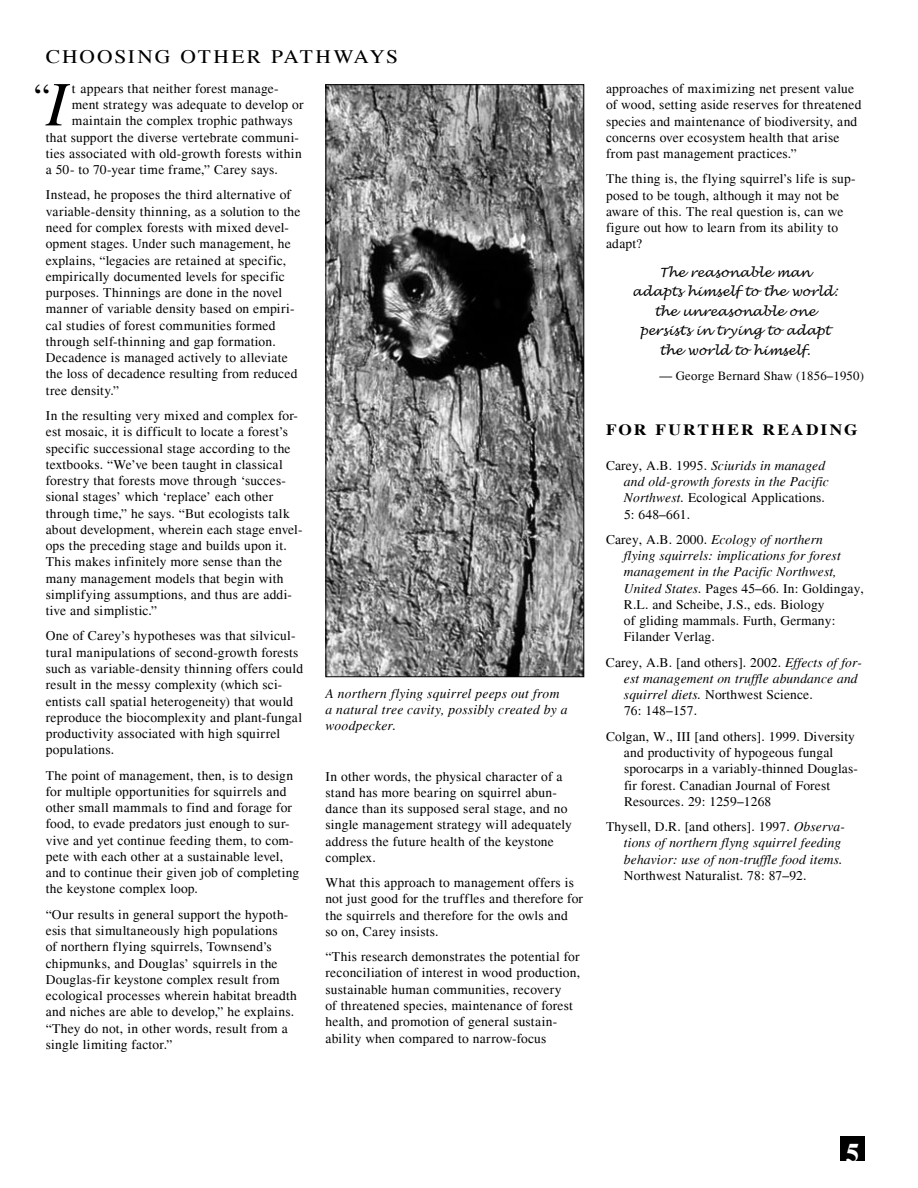
<style>
.page{position:relative;width:918px;height:1188px;background:#fff}
.page>*{position:absolute;margin:0;border:0;box-sizing:border-box;transform-origin:0 0}
.t1{font:italic 63.3px "Times";color:#000}
.t2{font:36px "Times";color:#000}
.t3{font:700 27px "Times";color:#fff}
.t4{font:19.5px "Times";letter-spacing:.09em;color:#000;scale:1.1 1}
.t5{font:700 15.75px "Times";letter-spacing:.13em;color:#000;scale:1.1 1}
.t6{font:13.5px/16.2px "Times";letter-spacing:.015em;color:#000}
.t7{font:italic 13.5px/16.2px "Times";letter-spacing:.01em;color:#000}
.t8{font:italic 12.75px/19.5px "Lucida Handwriting";letter-spacing:.015em;color:#000;text-align:center}
.t9{font:12.75px "Times";letter-spacing:.015em;color:#000}
.s1{font-style:normal}
.s2{font-style:italic}
</style>
<div class="page">
<div style="left:841px;top:1137px;width:24px;height:24px;background:#000"></div>
<img style="left:328px;top:86px;width:254px;height:589px">
<div style="left:326px;top:84px;width:258px;height:593px;border:1px solid #000"></div>
<h3 class="t4" style="left:46px;top:46px;width:322px">CHOOSING OTHER PATHWAYS</h3>
<h1 class="t1" style="left:46px;top:69px;width:23px">I</h1>
<p class="t6" style="left:72px;top:80px;width:208px">t appears that neither forest manage-</p>
<h2 class="t2" style="left:34px;top:76px;width:17px">“</h2>
<p class="t6" style="left:72px;top:97px;width:233px">ment strategy was adequate to develop or</p>
<p class="t6" style="left:72px;top:113px;width:222px">maintain the complex trophic pathways</p>
<p class="t6" style="left:46px;top:129px;width:255px">that support the diverse vertebrate communi-</p>
<p class="t6" style="left:46px;top:145px;width:258px">ties associated with old-growth forests within</p>
<p class="t6" style="left:46px;top:162px;width:234px">a 50- to 70-year time frame,” Carey says.</p>
<p class="t6" style="left:46px;top:187px;width:256px">Instead, he proposes the third alternative of variable-density thinning, as a solution to the need for complex forests with mixed devel&shy;opment stages. Under such management, he explains, “legacies are retained at specific, empirically documented levels for specific purposes. Thinnings are done in the novel manner of variable density based on empiri&shy;cal studies of forest communities formed through self-thinning and gap formation.<br>Decadence is managed actively to alleviate the loss of decadence resulting from reduced tree density.”</p>
<p class="t6" style="left:46px;top:408px;width:258px">In the resulting very mixed and complex for&shy;est mosaic, it is difficult to locate a forest’s specific successional stage according to the textbooks. “We’ve been taught in classical forestry that forests move through ‘succes&shy;sional stages’ which ‘replace’ each other through time,” he says. “But ecologists talk about development, wherein each stage envel&shy;ops the preceding stage and builds upon it.<br>This makes infinitely more sense than the many management models that begin with simplifying assumptions, and thus are addi&shy;tive and simplistic.”</p>
<p class="t6" style="left:46px;top:628px;width:259px">One of Carey’s hypotheses was that silvicul&shy;tural manipulations of second-growth forests such as variable-density thinning offers could result in the messy complexity (which sci&shy;entists call spatial heterogeneity) that would reproduce the biocomplexity and plant-fungal productivity associated with high squirrel populations.</p>
<p class="t6" style="left:46px;top:767px;width:255px">The point of management, then, is to design for multiple opportunities for squirrels and other small mammals to find and forage for food, to evade predators just enough to sur&shy;vive and yet continue feeding them, to com&shy;pete with each other at a sustainable level, and to continue their given job of completing the keystone complex loop.</p>
<p class="t6" style="left:46px;top:906px;width:253px">“Our results in general support the hypoth&shy;esis that simultaneously high populations<br>of northern flying squirrels, Townsend’s chipmunks, and Douglas’ squirrels in the Douglas-fir keystone complex result from ecological processes wherein habitat breadth and niches are able to develop,” he explains. “They do not, in other words, result from a single limiting factor.”</p>
<p class="t7" style="left:326px;top:685px;width:244px">A northern flying squirrel peeps out from a natural tree cavity, possibly created by a woodpecker.</p>
<p class="t6" style="left:325px;top:768px;width:248px">In other words, the physical character of a stand has more bearing on squirrel abun&shy;dance than its supposed seral stage, and no single management strategy will adequately address the future health of the keystone complex.</p>
<p class="t6" style="left:325px;top:875px;width:259px">What this approach to management offers is not just good for the truffles and therefore for the squirrels and therefore for the owls and so on, Carey insists.</p>
<p class="t6" style="left:325px;top:949px;width:256px">“This research demonstrates the potential for reconciliation of interest in wood production, sustainable human communities, recovery<br>of threatened species, maintenance of forest health, and promotion of general sustain&shy;ability when compared to narrow-focus</p>
<p class="t6" style="left:606px;top:81px;width:257px">approaches of maximizing net present value of wood, setting aside reserves for threatened species and maintenance of biodiversity, and concerns over ecosystem health that arise from past management practices.”</p>
<p class="t6" style="left:606px;top:171px;width:251px">The thing is, the flying squirrel’s life is sup&shy;posed to be tough, although it may not be aware of this. The real question is, can we figure out how to learn from its ability to adapt?</p>
<p class="t8" style="left:632px;top:263px;width:207px">The reasonable man<br>adapts himself to the world: the unreasonable one persists in trying to adapt the world to himself.</p>
<p class="t9" style="left:660px;top:369px;width:206px">— George Bernard Shaw (1856–1950)</p>
<p class="t5" style="left:606px;top:421px;width:230px">FOR FURTHER READING</p>
<p class="t7" style="left:624px;top:457px;width:206px;text-indent:-18px"><span class="s1">Carey, A.B. 1995.</span> Sciurids in managed and old-growth forests in the Pacific<br>Northwest. <span class="s1">Ecological Applications.<br>5: 648–661.</span></p>
<p class="t6" style="left:624px;top:531px;width:241px;text-indent:-18px">Carey, A.B. 2000. <span class="s2">Ecology of northern<br>flying squirrels: implications for forest management in the Pacific Northwest, United States.</span> Pages 45–66. In: Goldingay, R.L. and Scheibe, J.S., eds. Biology<br>of gliding mammals. Furth, Germany:<br>Filander Verlag.</p>
<p class="t7" style="left:624px;top:654px;width:240px;text-indent:-18px"><span class="s1">Carey, A.B. [and others]. 2002.</span> Effects of for&shy;est management on truffle abundance and squirrel diets. <span class="s1">Northwest Science.<br>76: 148–157.</span></p>
<p class="t6" style="left:624px;top:728px;width:235px;text-indent:-18px">Colgan, W., III [and others]. 1999. Diversity and productivity of hypogeous fungal sporocarps in a variably-thinned Douglas&shy;fir forest. Canadian Journal of Forest Resources. 29: 1259–1268</p>
<p class="t7" style="left:624px;top:819px;width:222px;text-indent:-18px"><span class="s1">Thysell, D.R. [and others]. 1997.</span> Observa&shy;tions of northern flyng squirrel feeding behavior: use of non-truffle food items.</p>
<p class="t6" style="left:624px;top:867px;width:184px">Northwest Naturalist. 78: 87–92.</p>
<h3 class="t3" style="left:846px;top:1137px;width:15px">5</h3>
</div>
